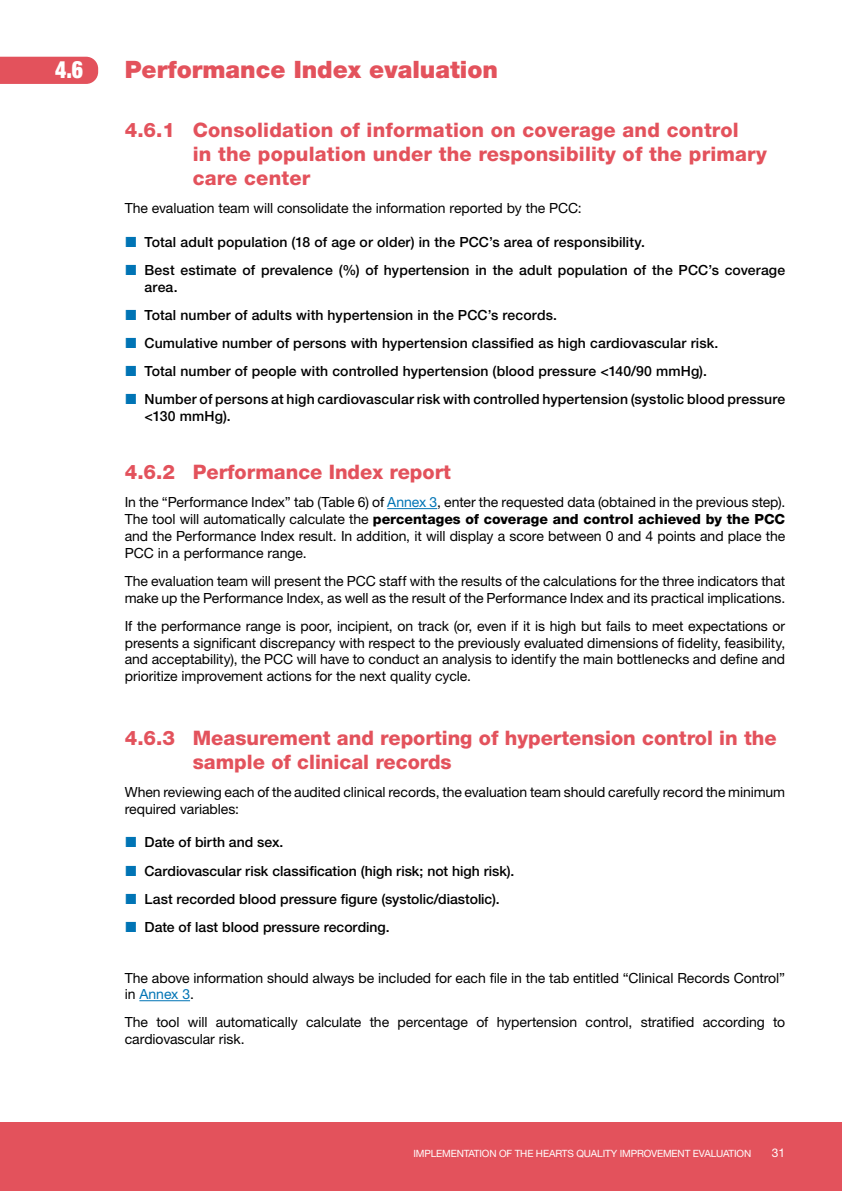
<style>
.page{position:relative;width:842px;height:1191px;background:#fff}
.page>*{position:absolute;margin:0;border:0;box-sizing:border-box;transform-origin:0 0}
.t1{font:900 24px "Helvetica Neue LT Std";color:#e3525c}
.t2{font:900 condensed 24px "Helvetica Neue LT Std";color:#fff;scale:.9 1}
.t3{font:800 20px/24px "Helvetica Neue LT Std";letter-spacing:.01em;color:#e3525c}
.t4{font:14px/16.8px "Helvetica Neue LT Std";letter-spacing:-.005em;color:#000}
.t5{font:500 14px/28.1px "Helvetica Neue LT Std";letter-spacing:.005em;color:#000}
.t6{font:12px "Helvetica Neue LT Std";color:#fff}
.t7{font:10px "Helvetica Neue LT Std";letter-spacing:-.015em;color:#fff}
.s1{color:#0074b5}
.s2{font-weight:800}
</style>
<div class="page">
<div style="left:0;top:1123px;width:842px;height:68px;background:#e3525c"></div>
<hr style="left:387px;top:508px;width:50px;height:1px;background:#0074b5">
<hr style="left:139px;top:1000px;width:51px;height:1px;background:#0074b5">
<div style="left:0;top:57px;width:98px;height:27px;background:#e3525c"></div>
<h1 class="t2" style="left:55px;top:54px;width:33px">4.6</h1>
<h1 class="t1" style="left:125px;top:55px;width:375px">Performance Index evaluation</h1>
<h2 class="t3" style="left:193px;top:118px;width:575px;text-indent:-68px">4.6.1 Consolidation of information on coverage and control<br>in the population under the responsibility of the primary care center</h2>
<p class="t4" style="left:125px;top:199px;width:458px">The evaluation team will consolidate the information reported by the PCC:</p>
<p class="t5" style="left:145px;top:228px;width:642px">Total adult population (18 of age or older) in the PCC’s area of responsibility.<br>Best estimate of prevalence (%) of hypertension in the adult population of the PCC’s coverage</p>
<p class="t5" style="left:145px;top:273px;width:642px">area.<br>Total number of adults with hypertension in the PCC’s records.<br>Cumulative number of persons with hypertension classified as high cardiovascular risk.<br>Total number of people with controlled hypertension (blood pressure &lt;140/90 mmHg).<br>Number of persons at high cardiovascular risk with controlled hypertension (systolic blood pressure</p>
<p class="t5" style="left:145px;top:402px;width:88px">&lt;130 mmHg).</p>
<h2 class="t3" style="left:125px;top:460px;width:328px">4.6.2 Performance Index report</h2>
<p class="t4" style="left:125px;top:493px;width:662px;text-align:justify">In the “Performance Index” tab (Table 6) of <span class="s1">Annex 3</span>, enter the requested data (obtained in the previous step).<br>The tool will automatically calculate the <span class="s2">percentages of coverage and control achieved by the PCC </span>and the Performance Index result. In addition, it will display a score between 0 and 4 points and place the PCC in a performance range.</p>
<p class="t4" style="left:125px;top:572px;width:662px">The evaluation team will present the PCC staff with the results of the calculations for the three indicators that make up the Performance Index, as well as the result of the Performance Index and its practical implications.</p>
<p class="t4" style="left:125px;top:617px;width:662px;text-align:justify">If the performance range is poor, incipient, on track (or, even if it is high but fails to meet expectations or presents a significant discrepancy with respect to the previously evaluated dimensions of fidelity, feasibility, and acceptability), the PCC will have to conduct an analysis to identify the main bottlenecks and define and prioritize improvement actions for the next quality cycle.</p>
<h2 class="t3" style="left:193px;top:725px;width:585px;text-indent:-68px">4.6.3 Measurement and reporting of hypertension control in the sample of clinical records</h2>
<p class="t4" style="left:125px;top:783px;width:662px">When reviewing each of the audited clinical records, the evaluation team should carefully record the minimum required variables:</p>
<p class="t5" style="left:145px;top:828px;width:371px">Date of birth and sex.<br>Cardiovascular risk classification (high risk; not high risk).<br>Last recorded blood pressure figure (systolic/diastolic).<br>Date of last blood pressure recording.</p>
<p class="t4" style="left:125px;top:969px;width:662px">The above information should always be included for each file in the tab entitled “Clinical Records Control” in <span class="s1">Annex 3</span>.</p>
<p class="t4" style="left:125px;top:1014px;width:662px">The tool will automatically calculate the percentage of hypertension control, stratified according to cardiovascular risk.</p>
<p class="t7" style="left:413px;top:1147px;width:339px">IMPLEMENTATION OF THE HEARTS QUALITY IMPROVEMENT EVALUATION</p>
<p class="t6" style="left:772px;top:1145px;width:15px">31</p>
</div>
